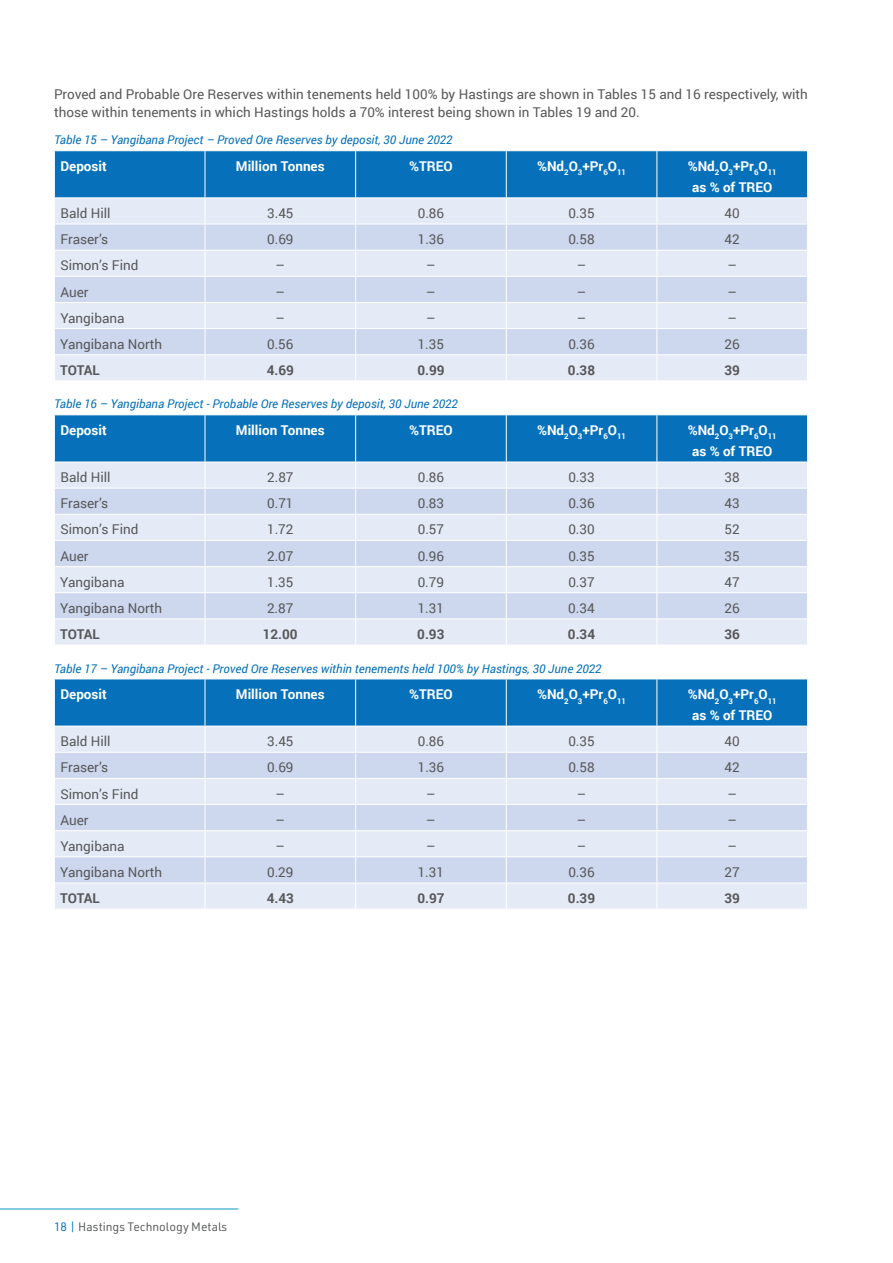
<style>
.page{position:relative;width:893px;height:1263px;background:#fff}
.page>*{position:absolute;margin:0;border:0;box-sizing:border-box;transform-origin:0 0}
.Main_Paragraph{font:13.5px/18px "Roboto";color:#57585a}
.Standfirst{font:700 13.5px/21px "Roboto";color:#fff;text-align:center}
.Main_Paragraph-2{font:700 13.5px "Roboto";color:#57585a}
.Main_Paragraph-3{font:italic 12px "Roboto";color:#0671ba}
.t1{font:12px "URWDIN";color:#57585a}
.s1{color:#0671ba}
</style>
<div class="page">
<svg style="left:54px;top:151px;width:754px;height:230px;background:#b2cde7"></svg>
<svg style="left:54px;top:415px;width:754px;height:230px;background:#b1cde7"></svg>
<svg style="left:54px;top:679px;width:754px;height:230px;background:#b1cde7"></svg>
<hr style="left:0;top:1208px;width:238px;height:2px;background:#5dbcd8">
<p class="Main_Paragraph" style="left:54px;top:85px;width:755px">Proved and Probable Ore Reserves within tenements held 100% by Hastings are shown in Tables 15 and 16 respectively, with those within tenements in which Hastings holds a 70% interest being shown in Tables 19 and 20.</p>
<p class="Main_Paragraph-3" style="left:54px;top:132px;width:400px">Table 15 – Yangibana Project – Proved Ore Reserves by deposit, 30 June 2022</p>
<p class="Standfirst" style="left:60px;top:155px;width:48px">Deposit</p>
<p class="Standfirst" style="left:236px;top:155px;width:90px">Million Tonnes</p>
<p class="Standfirst" style="left:409px;top:155px;width:45px">%TREO</p>
<p class="Standfirst" style="left:537px;top:155px;width:91px">%Nd<sub>2</sub>O<sub>3</sub>+Pr<sub>6</sub>O<sub>11</sub></p>
<p class="Standfirst" style="left:688px;top:155px;width:91px">%Nd<sub>2</sub>O<sub>3</sub>+Pr<sub>6</sub>O<sub>11 </sub>as % of TREO</p>
<p class="Main_Paragraph" style="left:60px;top:204px;width:52px">Bald Hill</p>
<p class="Main_Paragraph" style="left:267px;top:204px;width:28px">3.45</p>
<p class="Main_Paragraph" style="left:418px;top:204px;width:28px">0.86</p>
<p class="Main_Paragraph" style="left:568px;top:204px;width:28px">0.35</p>
<p class="Main_Paragraph" style="left:725px;top:204px;width:17px">40</p>
<p class="Main_Paragraph" style="left:60px;top:230px;width:49px">Fraser’s</p>
<p class="Main_Paragraph" style="left:267px;top:230px;width:28px">0.69</p>
<p class="Main_Paragraph" style="left:418px;top:230px;width:28px">1.36</p>
<p class="Main_Paragraph" style="left:568px;top:230px;width:28px">0.58</p>
<p class="Main_Paragraph" style="left:725px;top:230px;width:17px">42</p>
<p class="Main_Paragraph" style="left:60px;top:256px;width:80px">Simon’s Find</p>
<p class="Main_Paragraph" style="left:276px;top:256px;width:11px">–</p>
<p class="Main_Paragraph" style="left:426px;top:256px;width:11px">–</p>
<p class="Main_Paragraph" style="left:577px;top:256px;width:11px">–</p>
<p class="Main_Paragraph" style="left:727px;top:256px;width:11px">–</p>
<p class="Main_Paragraph" style="left:60px;top:282px;width:30px">Auer</p>
<p class="Main_Paragraph" style="left:276px;top:282px;width:11px">–</p>
<p class="Main_Paragraph" style="left:426px;top:282px;width:11px">–</p>
<p class="Main_Paragraph" style="left:577px;top:282px;width:11px">–</p>
<p class="Main_Paragraph" style="left:727px;top:282px;width:11px">–</p>
<p class="Main_Paragraph" style="left:60px;top:308px;width:66px">Yangibana</p>
<p class="Main_Paragraph" style="left:276px;top:308px;width:11px">–</p>
<p class="Main_Paragraph" style="left:426px;top:308px;width:11px">–</p>
<p class="Main_Paragraph" style="left:577px;top:308px;width:11px">–</p>
<p class="Main_Paragraph" style="left:727px;top:308px;width:11px">–</p>
<p class="Main_Paragraph" style="left:60px;top:334px;width:103px">Yangibana North</p>
<p class="Main_Paragraph" style="left:267px;top:334px;width:28px">0.56</p>
<p class="Main_Paragraph" style="left:418px;top:334px;width:28px">1.35</p>
<p class="Main_Paragraph" style="left:568px;top:334px;width:28px">0.36</p>
<p class="Main_Paragraph" style="left:725px;top:334px;width:17px">26</p>
<p class="Main_Paragraph-2" style="left:60px;top:361px;width:41px">TOTAL</p>
<p class="Main_Paragraph-2" style="left:267px;top:361px;width:29px">4.69</p>
<p class="Main_Paragraph-2" style="left:417px;top:361px;width:29px">0.99</p>
<p class="Main_Paragraph-2" style="left:568px;top:361px;width:29px">0.38</p>
<p class="Main_Paragraph-2" style="left:724px;top:361px;width:17px">39</p>
<p class="Main_Paragraph-3" style="left:54px;top:396px;width:405px">Table 16 – Yangibana Project - Probable Ore Reserves by deposit, 30 June 2022</p>
<p class="Standfirst" style="left:60px;top:419px;width:48px">Deposit</p>
<p class="Standfirst" style="left:236px;top:419px;width:90px">Million Tonnes</p>
<p class="Standfirst" style="left:409px;top:419px;width:45px">%TREO</p>
<p class="Standfirst" style="left:537px;top:419px;width:91px">%Nd<sub>2</sub>O<sub>3</sub>+Pr<sub>6</sub>O<sub>11</sub></p>
<p class="Standfirst" style="left:688px;top:419px;width:91px">%Nd<sub>2</sub>O<sub>3</sub>+Pr<sub>6</sub>O<sub>11 </sub>as % of TREO</p>
<p class="Main_Paragraph" style="left:60px;top:468px;width:52px">Bald Hill</p>
<p class="Main_Paragraph" style="left:267px;top:468px;width:28px">2.87</p>
<p class="Main_Paragraph" style="left:418px;top:468px;width:28px">0.86</p>
<p class="Main_Paragraph" style="left:568px;top:468px;width:28px">0.33</p>
<p class="Main_Paragraph" style="left:725px;top:468px;width:17px">38</p>
<p class="Main_Paragraph" style="left:60px;top:494px;width:49px">Fraser’s</p>
<p class="Main_Paragraph" style="left:267px;top:494px;width:28px">0.71</p>
<p class="Main_Paragraph" style="left:418px;top:494px;width:28px">0.83</p>
<p class="Main_Paragraph" style="left:568px;top:494px;width:28px">0.36</p>
<p class="Main_Paragraph" style="left:725px;top:494px;width:17px">43</p>
<p class="Main_Paragraph" style="left:60px;top:520px;width:80px">Simon’s Find</p>
<p class="Main_Paragraph" style="left:267px;top:520px;width:28px">1.72</p>
<p class="Main_Paragraph" style="left:418px;top:520px;width:28px">0.57</p>
<p class="Main_Paragraph" style="left:568px;top:520px;width:28px">0.30</p>
<p class="Main_Paragraph" style="left:725px;top:520px;width:17px">52</p>
<p class="Main_Paragraph" style="left:60px;top:546px;width:30px">Auer</p>
<p class="Main_Paragraph" style="left:267px;top:546px;width:28px">2.07</p>
<p class="Main_Paragraph" style="left:418px;top:546px;width:28px">0.96</p>
<p class="Main_Paragraph" style="left:568px;top:546px;width:28px">0.35</p>
<p class="Main_Paragraph" style="left:725px;top:546px;width:17px">35</p>
<p class="Main_Paragraph" style="left:60px;top:572px;width:66px">Yangibana</p>
<p class="Main_Paragraph" style="left:267px;top:572px;width:28px">1.35</p>
<p class="Main_Paragraph" style="left:418px;top:572px;width:28px">0.79</p>
<p class="Main_Paragraph" style="left:568px;top:572px;width:28px">0.37</p>
<p class="Main_Paragraph" style="left:725px;top:572px;width:17px">47</p>
<p class="Main_Paragraph" style="left:60px;top:599px;width:103px">Yangibana North</p>
<p class="Main_Paragraph" style="left:267px;top:599px;width:28px">2.87</p>
<p class="Main_Paragraph" style="left:418px;top:599px;width:28px">1.31</p>
<p class="Main_Paragraph" style="left:568px;top:599px;width:28px">0.34</p>
<p class="Main_Paragraph" style="left:725px;top:599px;width:17px">26</p>
<p class="Main_Paragraph-2" style="left:60px;top:625px;width:41px">TOTAL</p>
<p class="Main_Paragraph-2" style="left:263px;top:625px;width:36px">12.00</p>
<p class="Main_Paragraph-2" style="left:417px;top:625px;width:29px">0.93</p>
<p class="Main_Paragraph-2" style="left:568px;top:625px;width:29px">0.34</p>
<p class="Main_Paragraph-2" style="left:724px;top:625px;width:17px">36</p>
<p class="Main_Paragraph-3" style="left:54px;top:660px;width:549px">Table 17 – Yangibana Project - Proved Ore Reserves within tenements held 100% by Hastings, 30 June 2022</p>
<p class="Standfirst" style="left:60px;top:683px;width:48px">Deposit</p>
<p class="Standfirst" style="left:236px;top:683px;width:90px">Million Tonnes</p>
<p class="Standfirst" style="left:409px;top:683px;width:45px">%TREO</p>
<p class="Standfirst" style="left:537px;top:683px;width:91px">%Nd<sub>2</sub>O<sub>3</sub>+Pr<sub>6</sub>O<sub>11</sub></p>
<p class="Standfirst" style="left:688px;top:683px;width:91px">%Nd<sub>2</sub>O<sub>3</sub>+Pr<sub>6</sub>O<sub>11 </sub>as % of TREO</p>
<p class="Main_Paragraph" style="left:60px;top:732px;width:52px">Bald Hill</p>
<p class="Main_Paragraph" style="left:267px;top:732px;width:28px">3.45</p>
<p class="Main_Paragraph" style="left:418px;top:732px;width:28px">0.86</p>
<p class="Main_Paragraph" style="left:568px;top:732px;width:28px">0.35</p>
<p class="Main_Paragraph" style="left:725px;top:732px;width:17px">40</p>
<p class="Main_Paragraph" style="left:60px;top:758px;width:49px">Fraser’s</p>
<p class="Main_Paragraph" style="left:267px;top:758px;width:28px">0.69</p>
<p class="Main_Paragraph" style="left:418px;top:758px;width:28px">1.36</p>
<p class="Main_Paragraph" style="left:568px;top:758px;width:28px">0.58</p>
<p class="Main_Paragraph" style="left:725px;top:758px;width:17px">42</p>
<p class="Main_Paragraph" style="left:60px;top:784px;width:80px">Simon’s Find</p>
<p class="Main_Paragraph" style="left:276px;top:784px;width:11px">–</p>
<p class="Main_Paragraph" style="left:426px;top:784px;width:11px">–</p>
<p class="Main_Paragraph" style="left:577px;top:784px;width:11px">–</p>
<p class="Main_Paragraph" style="left:727px;top:784px;width:11px">–</p>
<p class="Main_Paragraph" style="left:60px;top:810px;width:30px">Auer</p>
<p class="Main_Paragraph" style="left:276px;top:810px;width:11px">–</p>
<p class="Main_Paragraph" style="left:426px;top:810px;width:11px">–</p>
<p class="Main_Paragraph" style="left:577px;top:810px;width:11px">–</p>
<p class="Main_Paragraph" style="left:727px;top:810px;width:11px">–</p>
<p class="Main_Paragraph" style="left:60px;top:836px;width:66px">Yangibana</p>
<p class="Main_Paragraph" style="left:276px;top:836px;width:11px">–</p>
<p class="Main_Paragraph" style="left:426px;top:836px;width:11px">–</p>
<p class="Main_Paragraph" style="left:577px;top:836px;width:11px">–</p>
<p class="Main_Paragraph" style="left:727px;top:836px;width:11px">–</p>
<p class="Main_Paragraph" style="left:60px;top:863px;width:103px">Yangibana North</p>
<p class="Main_Paragraph" style="left:267px;top:863px;width:28px">0.29</p>
<p class="Main_Paragraph" style="left:418px;top:863px;width:28px">1.31</p>
<p class="Main_Paragraph" style="left:568px;top:863px;width:28px">0.36</p>
<p class="Main_Paragraph" style="left:725px;top:863px;width:17px">27</p>
<p class="Main_Paragraph-2" style="left:60px;top:889px;width:41px">TOTAL</p>
<p class="Main_Paragraph-2" style="left:267px;top:889px;width:29px">4.43</p>
<p class="Main_Paragraph-2" style="left:417px;top:889px;width:29px">0.97</p>
<p class="Main_Paragraph-2" style="left:568px;top:889px;width:29px">0.39</p>
<p class="Main_Paragraph-2" style="left:724px;top:889px;width:17px">39</p>
<p class="t1" style="left:54px;top:1219px;width:175px"><span class="s1">18 |</span> Hastings Technology Metals</p>
</div>
